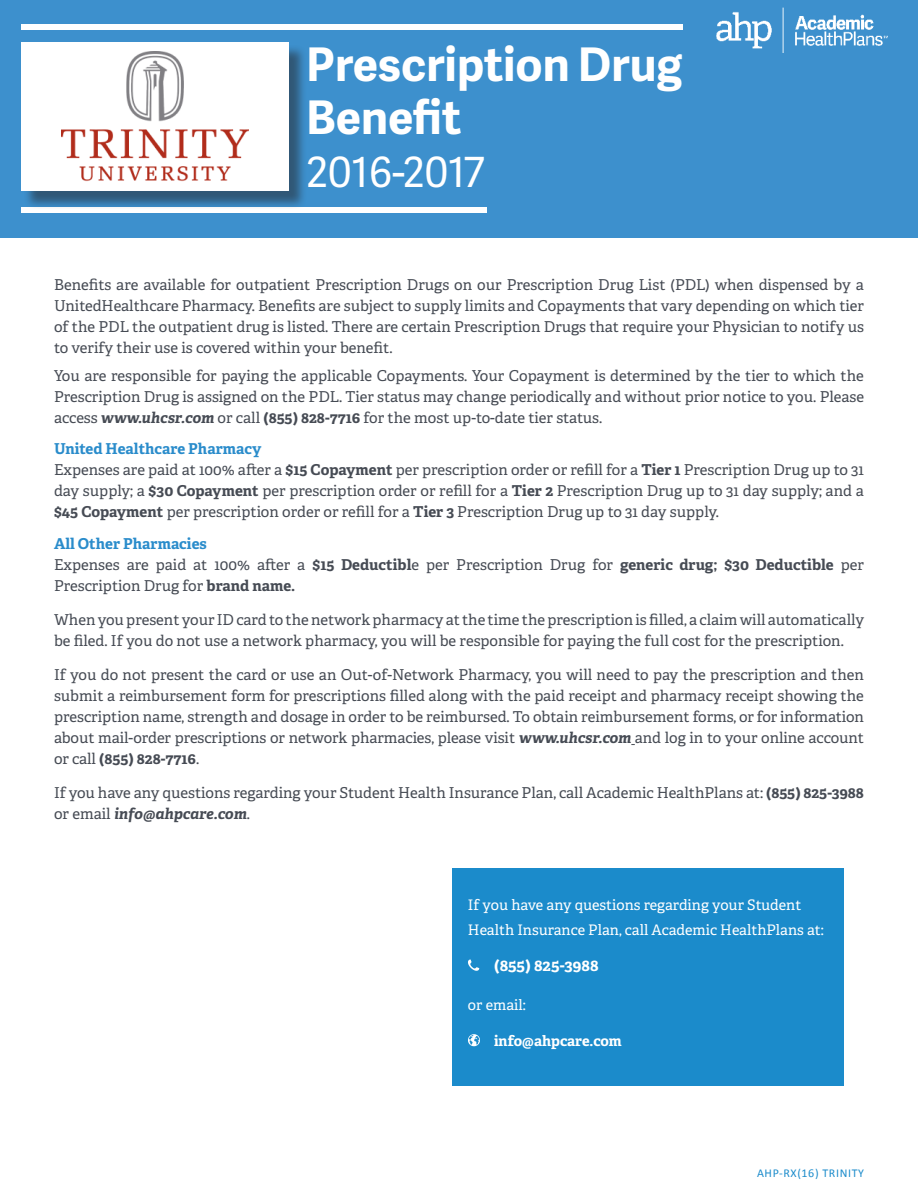
<style>
.page{position:relative;width:918px;height:1188px;background:#fff}
.page>*{position:absolute;margin:0;border:0;box-sizing:border-box;transform-origin:0 0}
.t1{font:700 46.35px/52.8px "Adelle Sans";color:#fff}
.t2{font:41.7px "Adelle Sans";color:#fff}
.t3{font:700 15.9px "Adelle";letter-spacing:-.005em;color:#fff}
.t4{font:15px/21px "Adelle";color:#464b54}
.t5{font:14.55px/24.6px "Adelle";color:#fff}
.t6{font:700 14.55px "Adelle";letter-spacing:-.005em;color:#fff}
.t7{font:12px "Calibri";letter-spacing:.05em;color:#1b8bcb}
.s1{font-weight:700;font-style:italic}
.s2{font-weight:700}
.s3{font-weight:700;color:#2a8ccb}
</style>
<div class="page">
<div style="left:0;top:0;width:918px;height:238px;background:#3d90cd"></div>
<div style="left:21px;top:24px;width:662px;height:6px;background:#fff"></div>
<div style="left:21px;top:207px;width:466px;height:6px;background:#fff"></div>
<div style="left:23px;top:45px;width:285px;height:164px;background:#231f20;opacity:.5"></div>
<div style="left:21px;top:42px;width:268px;height:149px;background:#fff"></div>
<img style="left:716px;top:7px;width:172px;height:46px">
<div style="left:453px;top:868px;width:391px;height:218px;background:#1b8bcb"></div>
<svg style="left:468px;top:959px;width:11px;height:12px"></svg>
<svg style="left:468px;top:1034px;width:12px;height:12px"></svg>
<img style="left:62px;top:51px;width:186px;height:131px">
<h1 class="t1" style="left:306px;top:37px;width:378px">Prescription Drug<br>Benefit</h1>
<h2 class="t2" style="left:306px;top:142px;width:180px">2016-2017</h2>
<p class="t4" style="left:54px;top:274px;width:812px;text-align:justify">Benefits are available for outpatient Prescription Drugs on our Prescription Drug List (PDL) when dispensed by a UnitedHealthcare Pharmacy. Benefits are subject to supply limits and Copayments that vary depending on which tier of the PDL the outpatient drug is listed. There are certain Prescription Drugs that require your Physician to notify us to verify their use is covered within your benefit.</p>
<p class="t4" style="left:54px;top:365px;width:812px;text-align:justify">You are responsible for paying the applicable Copayments. Your Copayment is determined by the tier to which the Prescription Drug is assigned on the PDL. Tier status may change periodically and without prior notice to you. Please access <span class="s1">www.uhcsr.com</span> or call <span class="s2">(855) 828-7716</span> for the most up-to-date tier status.</p>
<p class="t4" style="left:54px;top:439px;width:811px"><span class="s3">United Healthcare Pharmacy<br></span>Expenses are paid at 100% after a <span class="s2">$15 Copayment</span> per prescription order or refill for a <span class="s2">Tier 1</span> Prescription Drug up to 31 day supply; a <span class="s2">$30 Copayment</span> per prescription order or refill for a <span class="s2">Tier 2</span> Prescription Drug up to 31 day supply; and a <span class="s2">$45 Copayment</span> per prescription order or refill for a <span class="s2">Tier 3</span> Prescription Drug up to 31 day supply.</p>
<p class="t4" style="left:54px;top:534px;width:811px"><span class="s3">All Other Pharmacies<br></span>Expenses are paid at 100% after a <span class="s2">$15 Deductibl</span>e per Prescription Drug for <span class="s2">generic drug; $30 Deductible</span> per<br>Prescription Drug for <span class="s2">brand name.</span></p>
<p class="t4" style="left:54px;top:610px;width:812px">When you present your ID card to the network pharmacy at the time the prescription is filled, a claim will automatically be filed. If you do not use a network pharmacy, you will be responsible for paying the full cost for the prescription.</p>
<p class="t4" style="left:54px;top:664px;width:812px;text-align:justify">If you do not present the card or use an Out-of-Network Pharmacy, you will need to pay the prescription and then submit a reimbursement form for prescriptions filled along with the paid receipt and pharmacy receipt showing the prescription name, strength and dosage in order to be reimbursed. To obtain reimbursement forms, or for information about mail-order prescriptions or network pharmacies, please visit <span class="s1">www.uhcsr.com</span> and log in to your online account or call <span class="s2">(855) 828-7716</span>.</p>
<p class="t4" style="left:54px;top:782px;width:812px">If you have any questions regarding your Student Health Insurance Plan, call Academic HealthPlans at: <span class="s2">(855) 825-3988 </span>or email <span class="s1">info@ahpcare.com</span>.</p>
<p class="t5" style="left:468px;top:893px;width:357px">If you have any questions regarding your Student<br>Health Insurance Plan, call Academic HealthPlans at:</p>
<p class="t3" style="left:494px;top:955px;width:106px">(855) 825-3988</p>
<p class="t5" style="left:468px;top:993px;width:59px">or email:</p>
<p class="t6" style="left:494px;top:1032px;width:129px">info@ahpcare.com</p>
<p class="t7" style="left:757px;top:1166px;width:108px">AHP-RX(16) TRINITY</p>
</div>
